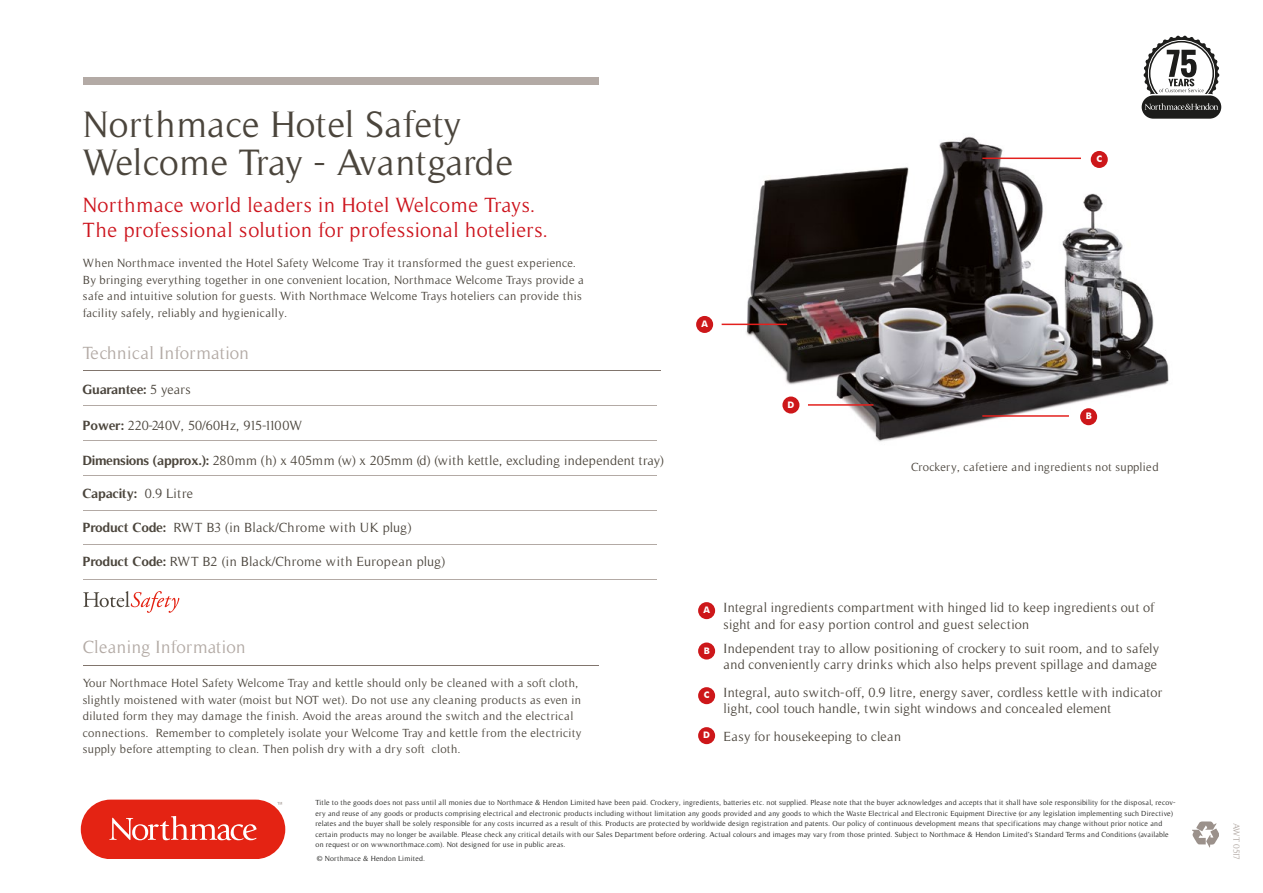
<style>
.page{position:relative;width:1263px;height:893px;background:#fff}
.page>*{position:absolute;margin:0;border:0;box-sizing:border-box;transform-origin:0 0}
.t1{font:37.5px/37.5px "Timeless";letter-spacing:-.01em;color:#4b453c}
.t2{font:21px/25.5px "Timeless";letter-spacing:.025em;color:#cd141d}
.t3{font:18px "Timeless";letter-spacing:.02em;color:#b3aaa5}
.t4{font:13.5px/16.2px "Timeless";letter-spacing:.015em;color:#4b453c}
.t5{font:13.5px "Timeless";letter-spacing:.025em;color:#4a443c}
.t6{font:13.5px "Timeless";letter-spacing:-.01em;color:#4b453c}
.t7{font:700 13.5px "Timeless";letter-spacing:-.01em;color:#4b453c}
.t8{font:700 13.5px "Timeless";letter-spacing:-.01em;color:#4a443c}
.t9{font:12px/16.5px "Timeless";letter-spacing:.025em;color:#4b453c}
.t10{font:12px/16.5px "Timeless";letter-spacing:.025em;color:#4a443c}
.t11{font:700 9px "Futura BT";color:#fff}
.t12{font:9px "Timeless";letter-spacing:-.12em;color:#b3aaa5}
.t13{font:7.5px/10.5px "Timeless";letter-spacing:.03em;color:#1d1d1b}
.s1{font-weight:400;color:#4b453c}
.s2{font-weight:700}
.s3{font-weight:400;color:#4a443c}
.s4{font-weight:700;color:#4b453c}
</style>
<div class="page">
<img style="left:725px;top:136px;width:444px;height:306px">
<svg style="left:277px;top:802px;width:5px;height:3px"></svg>
<div style="left:81px;top:800px;width:204px;height:59px;background:#e42313;border-radius:30px"></div>
<svg style="left:109px;top:816px;width:148px;height:24px"></svg>
<div style="left:698px;top:602px;width:17px;height:17px;background:#cd171a;border-radius:50%"></div>
<div style="left:698px;top:687px;width:17px;height:17px;background:#cd171a;border-radius:50%"></div>
<div style="left:698px;top:642px;width:17px;height:17px;background:#cd171a;border-radius:50%"></div>
<div style="left:698px;top:727px;width:17px;height:17px;background:#cd171a;border-radius:50%"></div>
<svg style="left:1193px;top:821px;width:25px;height:26px"></svg>
<div style="left:83px;top:77px;width:515px;height:8px;background:#b3aaa5"></div>
<hr style="left:83px;top:665px;width:515px;height:1px;background:#81756d">
<svg style="left:1140px;top:94px;width:83px;height:26px"></svg>
<div style="left:1142px;top:95px;width:79px;height:24px;background:#1d1d1b;border-radius:12px"></div>
<svg style="left:1143px;top:35px;width:76px;height:75px"></svg>
<hr style="left:83px;top:370px;width:577px;height:1px;background:#81756d">
<hr style="left:83px;top:475px;width:574px;height:1px;background:#b3aaa5">
<hr style="left:83px;top:510px;width:574px;height:1px;background:#b3aaa5">
<hr style="left:83px;top:544px;width:574px;height:1px;background:#b3aaa5">
<hr style="left:83px;top:579px;width:574px;height:1px;background:#b3aaa5">
<hr style="left:83px;top:440px;width:574px;height:1px;background:#b3aaa5">
<hr style="left:83px;top:405px;width:574px;height:1px;background:#b3aaa5">
<div style="left:696px;top:316px;width:17px;height:17px;background:#cd171a;border-radius:50%"></div>
<div style="left:782px;top:396px;width:17px;height:18px;background:#cd171a;border-radius:50%"></div>
<div style="left:1080px;top:408px;width:17px;height:17px;background:#cd171a;border-radius:50%"></div>
<div style="left:1091px;top:151px;width:17px;height:17px;background:#cd171a;border-radius:50%"></div>
<hr style="left:722px;top:324px;width:65px;height:1px;background:#e3201d">
<hr style="left:808px;top:404px;width:65px;height:2px;background:#e3201d">
<hr style="left:982px;top:415px;width:87px;height:2px;background:#e3201d">
<hr style="left:982px;top:158px;width:99px;height:1px;background:#e3201d">
<svg style="left:83px;top:591px;width:96px;height:22px"></svg>
<h1 class="t1" style="left:83px;top:106px;width:432px">Northmace Hotel Safety<br>Welcome Tray - Avantgarde</h1>
<h2 class="t2" style="left:83px;top:192px;width:467px">Northmace world leaders in Hotel Welcome Trays.<br>The professional solution for professional hoteliers.</h2>
<p class="t10" style="left:83px;top:255px;width:502px">When Northmace invented the Hotel Safety Welcome Tray it transformed the guest experience.<br>By bringing everything together in one convenient location, Northmace Welcome Trays provide a safe and intuitive solution for guests. With Northmace Welcome Trays hoteliers can provide this facility safely, reliably and hygienically.</p>
<h3 class="t3" style="left:83px;top:343px;width:168px">Technical Information</h3>
<h3 class="t8" style="left:83px;top:382px;width:109px">Guarantee: <span class="s1">5 years</span></h3>
<h3 class="t6" style="left:83px;top:418px;width:221px"><span class="s2">Power:</span> 220-240V, 50/60Hz, 915-1100W</h3>
<h3 class="t4" style="left:83px;top:452px;width:583px"><span class="s2">Dimensions (approx.):</span> 280mm (h) x 405mm (w) x 205mm (d) (with kettle, excluding independent tray)</h3>
<h3 class="t7" style="left:83px;top:486px;width:112px">Capacity: <span class="s3">0.9 Litre</span></h3>
<h3 class="t5" style="left:83px;top:520px;width:330px"><span class="s4">Product Code:</span> RWT B3 (in Black/Chrome with UK plug)</h3>
<h3 class="t5" style="left:83px;top:554px;width:364px"><span class="s4">Product Code:</span> RWT B2 (in Black/Chrome with European plug)</h3>
<h3 class="t3" style="left:83px;top:637px;width:164px">Cleaning Information</h3>
<p class="t9" style="left:83px;top:675px;width:500px">Your Northmace Hotel Safety Welcome Tray and kettle should only be cleaned with a soft cloth, slightly moistened with water (moist but NOT wet). Do not use any cleaning products as even in diluted form they may damage the finish. Avoid the areas around the switch and the electrical connections. Remember to completely isolate your Welcome Tray and kettle from the electricity supply before attempting to clean. Then polish dry with a dry soft cloth.</p>
<p class="t11" style="left:1096px;top:153px;width:7px">C</p>
<p class="t11" style="left:701px;top:318px;width:8px">A</p>
<p class="t11" style="left:788px;top:399px;width:8px">D</p>
<p class="t11" style="left:1086px;top:411px;width:8px">B</p>
<h3 class="t10" style="left:911px;top:458px;width:249px">Crockery, cafetiere and ingredients not supplied</h3>
<p class="t11" style="left:703px;top:605px;width:8px">A</p>
<h3 class="t4" style="left:724px;top:600px;width:432px">Integral ingredients compartment with hinged lid to keep ingredients out of sight and for easy portion control and guest selection</h3>
<p class="t11" style="left:704px;top:645px;width:8px">B</p>
<h3 class="t4" style="left:724px;top:640px;width:437px">Independent tray to allow positioning of crockery to suit room, and to safely and conveniently carry drinks which also helps prevent spillage and damage</h3>
<p class="t11" style="left:704px;top:690px;width:7px">C</p>
<h3 class="t4" style="left:724px;top:684px;width:440px">Integral, auto switch-off, 0.9 litre, energy saver, cordless kettle with indicator light, cool touch handle, twin sight windows and concealed element</h3>
<p class="t11" style="left:703px;top:730px;width:8px">D</p>
<h3 class="t4" style="left:724px;top:729px;width:179px">Easy for housekeeping to clean</h3>
<p class="t13" style="left:316px;top:797px;width:861px">Title to the goods does not pass until all monies due to Northmace &amp; Hendon Limited have been paid. Crockery, ingredients, batteries etc. not supplied. Please note that the buyer acknowledges and accepts that it shall have sole responsibility for the disposal, recov&shy;ery and reuse of any goods or products comprising electrical and electronic products including without limitation any goods provided and any goods to which the Waste Electrical and Electronic Equipment Directive (or any legislation implementing such Directive) relates and the buyer shall be solely responsible for any costs incurred as a result of this. Products are protected by worldwide design registration and patents. Our policy of continuous development means that specifications may change without prior notice and certain products may no longer be available. Please check any critical details with our Sales Department before ordering. Actual colours and images may vary from those printed. Subject to Northmace &amp; Hendon Limited’s Standard Terms and Conditions (available on request or on www.northmace.com). Not designed for use in public areas.</p>
<p class="t13" style="left:317px;top:853px;width:110px">© Northmace &amp; Hendon Limited.</p>
<p class="t12" style="left:1241px;top:823px;width:39px;rotate:90deg">AWT 0517</p>
</div>
